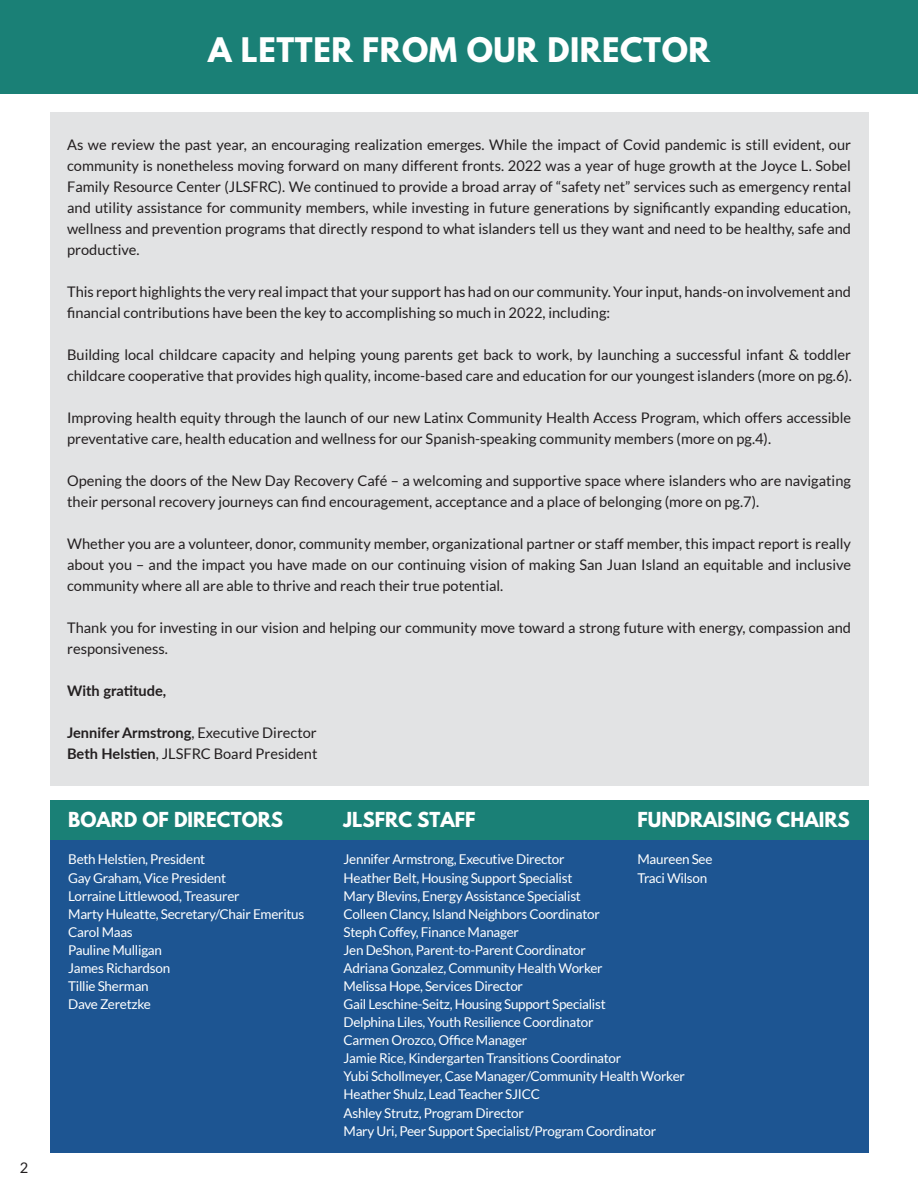
<style>
.page{position:relative;width:918px;height:1188px;background:#fff}
.page>*{position:absolute;margin:0;border:0;box-sizing:border-box;transform-origin:0 0}
.t1{font:700 30px "League Spartan";letter-spacing:.02em;color:#fff}
.t2{font:700 18.3px "League Spartan";color:#fff}
.t3{font:14.55px/21px "Lato";color:#231f20}
.t4{font:700 14.55px "Lato";color:#231f20}
.t5{font:13.5px/18px "Lato";letter-spacing:-.02em;color:#fff}
.s1{font-weight:700}
</style>
<div class="page">
<div style="left:0;top:0;width:918px;height:93px;background:#1a8076"></div>
<div style="left:50px;top:830px;width:818px;height:323px;background:#1d5592"></div>
<div style="left:50px;top:800px;width:818px;height:40px;background:#1a8076"></div>
<div style="left:50px;top:112px;width:818px;height:674px;background:#e2e3e4"></div>
<p class="t3" style="left:20px;top:1157px;width:10px">2</p>
<h1 class="t1" style="left:208px;top:27px;width:504px">A LETTER FROM OUR DIRECTOR</h1>
<p class="t3" style="left:67px;top:134px;width:785px;text-align:justify">As we review the past year, an encouraging realization emerges. While the impact of Covid pandemic is still evident, our community is nonetheless moving forward on many different fronts. 2022 was a year of huge growth at the Joyce L. Sobel Family Resource Center (JLSFRC). We continued to provide a broad array of “safety net” services such as emergency rental and utility assistance for community members, while investing in future generations by significantly expanding education, wellness and prevention programs that directly respond to what islanders tell us they want and need to be healthy, safe and productive.</p>
<p class="t3" style="left:67px;top:281px;width:785px">This report highlights the very real impact that your support has had on our community. Your input, hands-on involvement and financial contributions have been the key to accomplishing so much in 2022, including:</p>
<p class="t3" style="left:67px;top:344px;width:786px">Building local childcare capacity and helping young parents get back to work, by launching a successful infant &amp; toddler childcare cooperative that provides high quality, income-based care and education for our youngest islanders (more on pg.6).</p>
<p class="t3" style="left:67px;top:407px;width:785px">Improving health equity through the launch of our new Latinx Community Health Access Program, which offers accessible preventative care, health education and wellness for our Spanish-speaking community members (more on pg.4).</p>
<p class="t3" style="left:67px;top:470px;width:785px">Opening the doors of the New Day Recovery Café – a welcoming and supportive space where islanders who are navigating their personal recovery journeys can find encouragement, acceptance and a place of belonging (more on pg.7).</p>
<p class="t3" style="left:67px;top:533px;width:785px;text-align:justify">Whether you are a volunteer, donor, community member, organizational partner or staff member, this impact report is really about you – and the impact you have made on our continuing vision of making San Juan Island an equitable and inclusive community where all are able to thrive and reach their true potential.</p>
<p class="t3" style="left:67px;top:617px;width:785px">Thank you for investing in our vision and helping our community move toward a strong future with energy, compassion and responsiveness.</p>
<p class="t4" style="left:67px;top:680px;width:101px">With gratitude,</p>
<p class="t3" style="left:67px;top:722px;width:252px"><span class="s1">Jennifer Armstrong</span>, Executive Director<br><span class="s1">Beth Helstien</span>, JLSFRC Board President</p>
<p class="t2" style="left:68px;top:805px;width:216px">BOARD OF DIRECTORS</p>
<p class="t5" style="left:68px;top:851px;width:238px">Beth Helstien, President<br>Gay Graham, Vice President<br>Lorraine Littlewood, Treasurer<br>Marty Huleatte, Secretary/Chair Emeritus<br>Carol Maas<br>Pauline Mulligan<br>James Richardson<br>Tillie Sherman<br>Dave Zeretzke</p>
<p class="t2" style="left:344px;top:805px;width:134px">JLSFRC STAFF</p>
<p class="t5" style="left:344px;top:851px;width:343px">Jennifer Armstrong, Executive Director<br>Heather Belt, Housing Support Specialist<br>Mary Blevins, Energy Assistance Specialist<br>Colleen Clancy, Island Neighbors Coordinator<br>Steph Coffey, Finance Manager<br>Jen DeShon, Parent-to-Parent Coordinator<br>Adriana Gonzalez, Community Health Worker<br>Melissa Hope, Services Director<br>Gail Leschine-Seitz, Housing Support Specialist<br>Delphina Liles, Youth Resilience Coordinator<br>Carmen Orozco, Office Manager<br>Jamie Rice, Kindergarten Transitions Coordinator<br>Yubi Schollmeyer, Case Manager/Community Health Worker Heather Shulz, Lead Teacher SJICC<br>Ashley Strutz, Program Director<br>Mary Uri, Peer Support Specialist/Program Coordinator</p>
<p class="t2" style="left:637px;top:805px;width:214px">FUNDRAISING CHAIRS</p>
<p class="t5" style="left:637px;top:851px;width:77px">Maureen See<br>Traci Wilson</p>
</div>
